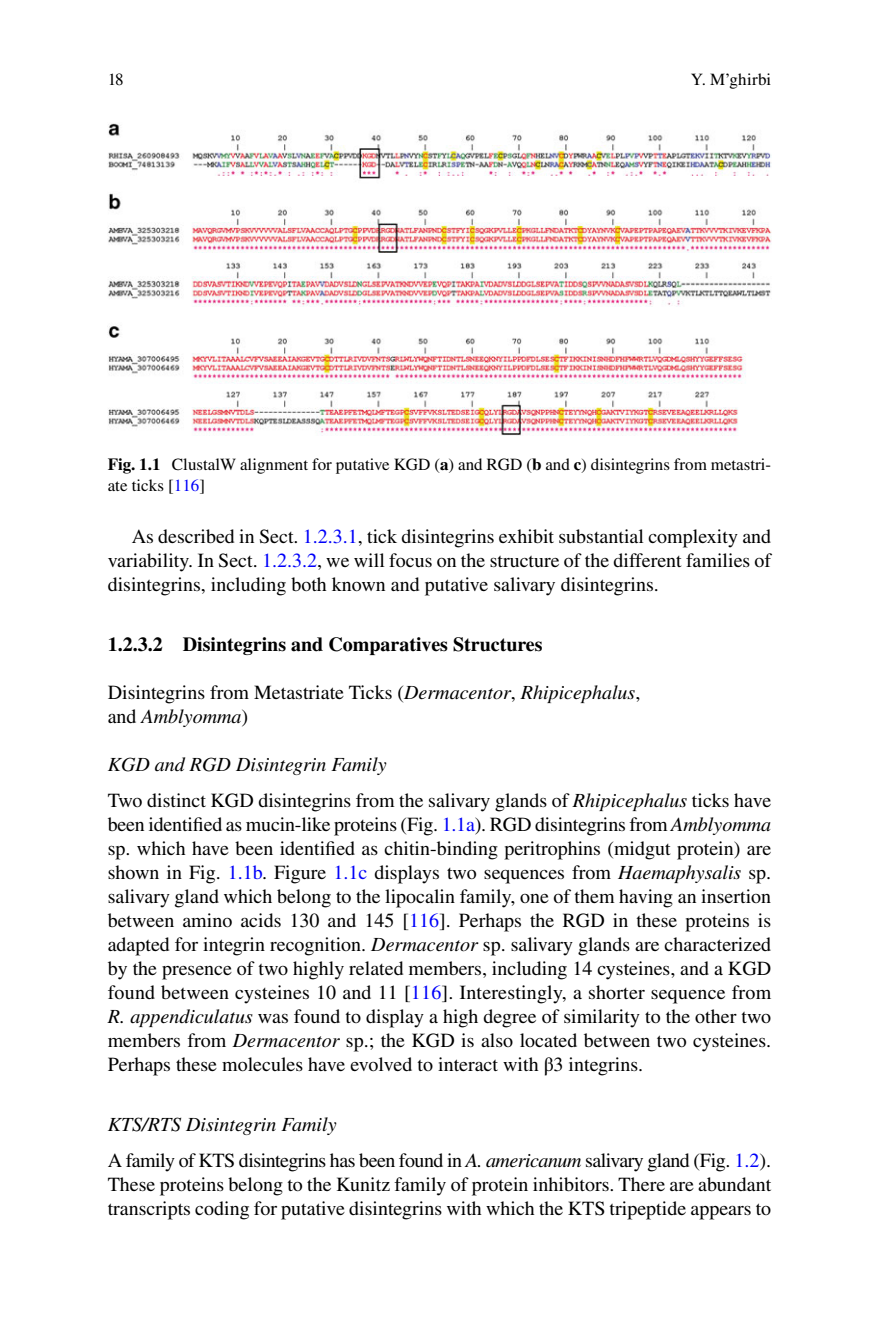
<style>
.page{position:relative;width:879px;height:1333px;background:#fff}
.page>*{position:absolute;margin:0;border:0;box-sizing:border-box;transform-origin:0 0}
.t1{font:20px/24px "Dfrlth Rcdtty Jbdyvy Times";color:#000;text-align:justify}
.t2{font:italic 20px "Lntybs Cmsvgx Pqfcgp Times";color:#000}
.t3{font:700 20px "Xkrbnq Rcqdmb Nbkmcb Times";color:#000}
.t4{font:17px/20px "Dfrlth Rcdtty Jbdyvy Times";color:#000}
.s1{font-family:"Xkrbnq Rcqdmb Nbkmcb Times";font-weight:700}
.s2{color:#0000fa}
.s3{font-family:"Lntybs Cmsvgx Pqfcgp Times";font-style:italic}
.s4{font-family:"Dfrlth Rcdtty Jbdyvy Times";font-style:normal}
.s5{font-family:"Ysbrtg Lspxjx Jjkwwq STIX General"}
</style>
<div class="page">
<img style="left:108px;top:123px;width:663px;height:312px">
<p class="t4" style="left:108px;top:71px;width:18px">18</p>
<p class="t4" style="left:691px;top:71px;width:82px">Y. M’ghirbi</p>
<p class="t4" style="left:108px;top:456px;width:665px"><span class="s1">Fig. 1.1</span> ClustalW alignment for putative KGD ( <span class="s1">a</span> ) and RGD ( <span class="s1">b</span> and <span class="s1">c</span> ) disintegrins from metastri&shy;ate ticks [ <span class="s2">116</span> ]</p>
<p class="t1" style="left:108px;top:526px;width:665px;text-indent:24px">As described in Sect. <span class="s2">1.2.3.1</span> , tick disintegrins exhibit substantial complexity and variability. In Sect. <span class="s2">1.2.3.2</span> , we will focus on the structure of the different families of disintegrins, including both known and putative salivary disintegrins.</p>
<p class="t3" style="left:108px;top:637px;width:436px">1.2.3.2 Disintegrins and Comparatives Structures</p>
<p class="t1" style="left:108px;top:682px;width:534px">Disintegrins from Metastriate Ticks ( <span class="s3">Dermacentor</span> , <span class="s3">Rhipicephalus</span> ,</p>
<p class="t2" style="left:108px;top:709px;width:142px"><span class="s4">and</span> Amblyomma <span class="s4">)</span></p>
<p class="t2" style="left:108px;top:757px;width:280px">KGD and RGD Disintegrin Family</p>
<p class="t1" style="left:108px;top:790px;width:665px">Two distinct KGD disintegrins from the salivary glands of <span class="s3">Rhipicephalus</span> ticks have been identified as mucin-like proteins (Fig. <span class="s2">1.1a</span> ). RGD disintegrins from <span class="s3">Amblyomma </span>sp. which have been identified as chitin-binding peritrophins (midgut protein) are shown in Fig. <span class="s2">1.1b</span> . Figure <span class="s2">1.1c</span> displays two sequences from <span class="s3">Haemaphysalis</span> sp. salivary gland which belong to the lipocalin family, one of them having an insertion between amino acids 130 and 145 [ <span class="s2">116</span> ]. Perhaps the RGD in these proteins is adapted for integrin recognition. <span class="s3">Dermacentor</span> sp. salivary glands are characterized by the presence of two highly related members, including 14 cysteines, and a KGD found between cysteines 10 and 11 [ <span class="s2">116</span> ]. Interestingly, a shorter sequence from <span class="s3">R. appendiculatus</span> was found to display a high degree of similarity to the other two members from <span class="s3">Dermacentor</span> sp.; the KGD is also located between two cysteines.<br>Perhaps these molecules have evolved to interact with <span class="s5">β</span>3 integrins.</p>
<p class="t2" style="left:108px;top:1117px;width:230px">KTS/RTS Disintegrin Family</p>
<p class="t1" style="left:108px;top:1150px;width:665px">A family of KTS disintegrins has been found in <span class="s3">A. americanum</span> salivary gland (Fig. <span class="s2">1.2</span> ).<br>These proteins belong to the Kunitz family of protein inhibitors. There are abundant transcripts coding for putative disintegrins with which the KTS tripeptide appears to</p>
</div>
